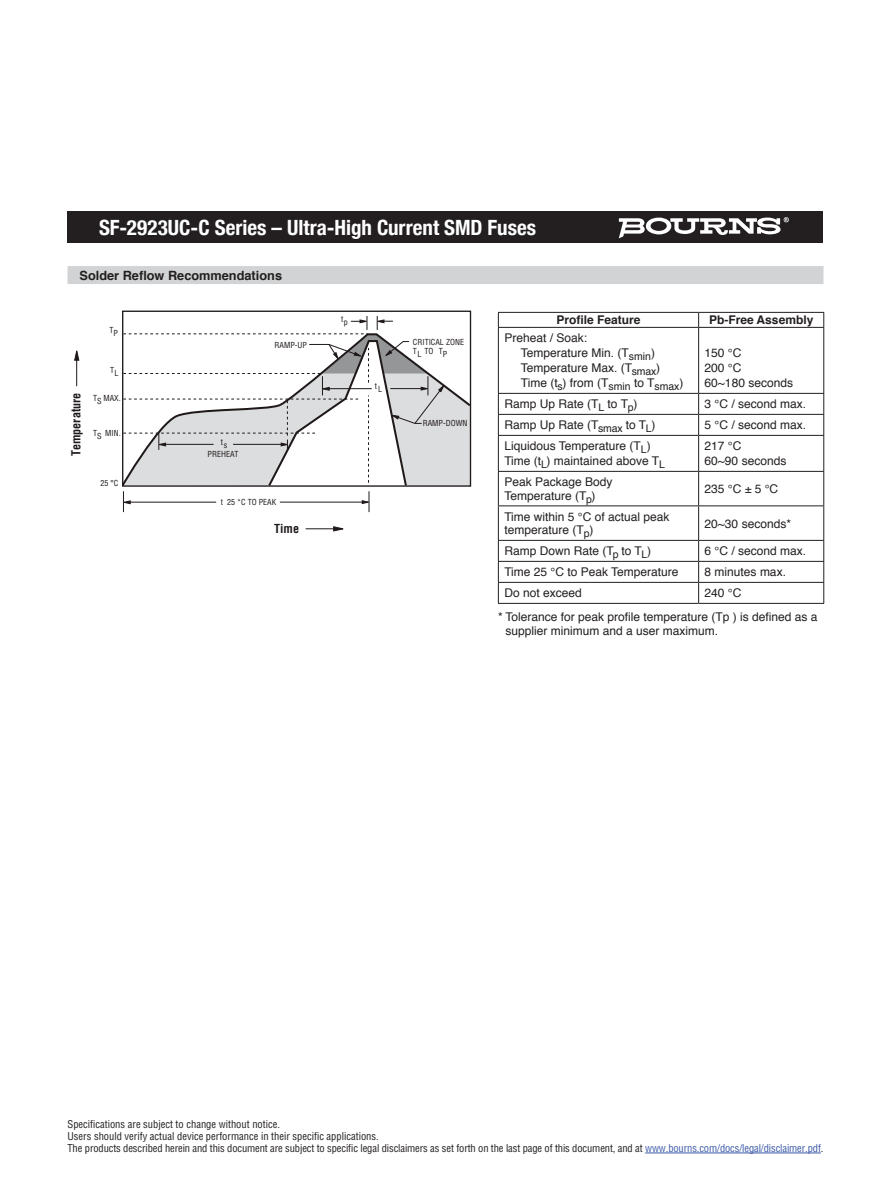
<style>
.page{position:relative;width:891px;height:1188px;background:#fff}
.page>*{position:absolute;margin:0;border:0;box-sizing:border-box;transform-origin:0 0}
.t1{font:700 condensed 21px "Helvetica Neue";color:#fff}
.t2{font:700 12.75px "Helvetica";color:#231f20}
.t3{font:700 condensed 12.15px "Helvetica";color:#1f191a}
.t4{font:12px/15px "Helvetica";color:#231f20}
.t5{font:700 12px "Helvetica";color:#231f20}
.t6{font:condensed 10.5px/12px "Helvetica";letter-spacing:-.01em;color:#231f20}
.t7{font:condensed 8.1px/10.9px "Helvetica";color:#1f191a;text-align:center}
.s1{color:#3d5aa8}
</style>
<div class="page">
<div style="left:68px;top:266px;width:756px;height:18px;background:#d1d3d4"></div>
<hr style="left:498px;top:312px;width:201px;height:1px;background:#231f20">
<svg style="left:498px;top:313px;width:1px;height:14px"></svg>
<hr style="left:699px;top:312px;width:125px;height:1px;background:#231f20">
<svg style="left:698px;top:313px;width:1px;height:14px"></svg>
<svg style="left:823px;top:313px;width:1px;height:14px"></svg>
<hr style="left:498px;top:327px;width:201px;height:1px;background:#231f20">
<hr style="left:498px;top:328px;width:1px;height:65px;background:#231f20">
<hr style="left:699px;top:327px;width:125px;height:1px;background:#231f20">
<hr style="left:698px;top:328px;width:1px;height:65px;background:#231f20">
<hr style="left:823px;top:328px;width:1px;height:65px;background:#231f20">
<hr style="left:498px;top:393px;width:201px;height:1px;background:#231f20">
<hr style="left:699px;top:393px;width:125px;height:1px;background:#231f20">
<hr style="left:498px;top:414px;width:201px;height:1px;background:#231f20">
<svg style="left:498px;top:394px;width:1px;height:41px"></svg>
<hr style="left:699px;top:414px;width:125px;height:1px;background:#231f20">
<svg style="left:698px;top:394px;width:1px;height:41px"></svg>
<svg style="left:823px;top:394px;width:1px;height:41px"></svg>
<hr style="left:498px;top:435px;width:201px;height:1px;background:#231f20">
<hr style="left:498px;top:436px;width:1px;height:35px;background:#231f20">
<hr style="left:699px;top:435px;width:125px;height:1px;background:#231f20">
<hr style="left:698px;top:436px;width:1px;height:35px;background:#231f20">
<hr style="left:823px;top:436px;width:1px;height:35px;background:#231f20">
<hr style="left:498px;top:471px;width:201px;height:1px;background:#231f20">
<hr style="left:498px;top:472px;width:1px;height:34px;background:#231f20">
<hr style="left:699px;top:471px;width:125px;height:1px;background:#231f20">
<hr style="left:698px;top:472px;width:1px;height:34px;background:#231f20">
<hr style="left:823px;top:472px;width:1px;height:34px;background:#231f20">
<hr style="left:498px;top:506px;width:201px;height:1px;background:#231f20">
<hr style="left:498px;top:506px;width:1px;height:34px;background:#231f20">
<hr style="left:699px;top:506px;width:125px;height:1px;background:#231f20">
<hr style="left:698px;top:506px;width:1px;height:34px;background:#231f20">
<hr style="left:823px;top:506px;width:1px;height:34px;background:#231f20">
<hr style="left:498px;top:540px;width:201px;height:1px;background:#231f20">
<hr style="left:699px;top:540px;width:125px;height:1px;background:#231f20">
<hr style="left:498px;top:561px;width:201px;height:1px;background:#231f20">
<hr style="left:699px;top:561px;width:125px;height:1px;background:#231f20">
<hr style="left:498px;top:582px;width:201px;height:1px;background:#231f20">
<svg style="left:498px;top:541px;width:1px;height:62px"></svg>
<hr style="left:699px;top:582px;width:125px;height:1px;background:#231f20">
<svg style="left:698px;top:541px;width:1px;height:62px"></svg>
<svg style="left:823px;top:541px;width:1px;height:62px"></svg>
<hr style="left:498px;top:603px;width:201px;height:1px;background:#231f20">
<hr style="left:699px;top:603px;width:125px;height:1px;background:#231f20">
<svg style="left:445px;top:332px;width:27px;height:155px"></svg>
<svg style="left:74px;top:350px;width:5px;height:11px"></svg>
<hr style="left:76px;top:352px;width:1px;height:34px;background:#1f191a">
<svg style="left:333px;top:526px;width:11px;height:6px"></svg>
<hr style="left:306px;top:528px;width:36px;height:1px;background:#1f191a">
<svg style="left:122px;top:316px;width:323px;height:196px"></svg>
<div style="left:68px;top:212px;width:756px;height:31px;background:#231f20"></div>
<svg style="left:619px;top:217px;width:170px;height:21px"></svg>
<hr style="left:645px;top:1153px;width:176px;height:1px;background:#3d5aa8">
<h1 class="t1" style="left:99px;top:210px;width:439px">SF-2923UC-C Series – Ultra-High Current SMD Fuses</h1>
<p class="t2" style="left:80px;top:265px;width:204px">Solder Reflow Recommendations</p>
<p class="t3" style="left:69px;top:456px;width:65px;rotate:-90deg">Temperature</p>
<p class="t7" style="left:109px;top:326px;width:10px">TP</p>
<p class="t7" style="left:110px;top:366px;width:10px">TL</p>
<p class="t7" style="left:93px;top:393px;width:29px">T MAX.</p>
<p class="t7" style="left:97px;top:396px;width:6px">S</p>
<p class="t7" style="left:93px;top:427px;width:29px">T MIN.</p>
<p class="t7" style="left:97px;top:430px;width:6px">S</p>
<p class="t7" style="left:100px;top:477px;width:19px">25 °C</p>
<p class="t7" style="left:208px;top:438px;width:33px">ts<br>PREHEAT</p>
<p class="t7" style="left:275px;top:339px;width:34px">RAMP-UP</p>
<p class="t7" style="left:221px;top:497px;width:57px">t 25 *C TO PEAK</p>
<p class="t3" style="left:274px;top:521px;width:26px">Time</p>
<p class="t7" style="left:341px;top:315px;width:8px">tp</p>
<p class="t7" style="left:375px;top:382px;width:9px">tL</p>
<p class="t7" style="left:413px;top:336px;width:53px">CRITICAL ZONE</p>
<p class="t7" style="left:413px;top:346px;width:22px">T TO</p>
<p class="t7" style="left:417px;top:348px;width:6px">L</p>
<p class="t7" style="left:439px;top:347px;width:10px">TP</p>
<p class="t7" style="left:423px;top:417px;width:46px">RAMP-DOWN</p>
<p class="t5" style="left:556px;top:310px;width:86px">Profile Feature</p>
<p class="t5" style="left:709px;top:310px;width:106px">Pb-Free Assembly</p>
<p class="t4" style="left:521px;top:331px;width:164px;text-indent:-16px">Preheat / Soak:<br>Temperature Min. (T<sub>smin</sub>)<br>Temperature Max. (T<sub>smax</sub>)<br>Time (t<sub>s</sub>) from (T<sub>smin</sub> to T<sub>smax</sub>)</p>
<p class="t4" style="left:705px;top:346px;width:90px">150 °C<br>200 °C<br>60~180 seconds</p>
<p class="t4" style="left:504px;top:397px;width:135px">Ramp Up Rate (T<sub>L</sub> to T<sub>p</sub>)</p>
<p class="t4" style="left:705px;top:397px;width:103px">3 °C / second max.</p>
<p class="t4" style="left:504px;top:418px;width:153px">Ramp Up Rate (T<sub>smax</sub> to T<sub>L</sub>)</p>
<p class="t4" style="left:705px;top:418px;width:103px">5 °C / second max.</p>
<p class="t4" style="left:504px;top:439px;width:162px">Liquidous Temperature (T<sub>L</sub>)<br>Time (t<sub>L</sub>) maintained above T<sub>L</sub></p>
<p class="t4" style="left:705px;top:439px;width:83px">217 °C<br>60~90 seconds</p>
<p class="t4" style="left:504px;top:476px;width:110px;line-height:13.5px">Peak Package Body<br>Temperature (T<sub>p</sub>)</p>
<p class="t4" style="left:705px;top:482px;width:75px">235 °C ± 5 °C</p>
<p class="t4" style="left:504px;top:510px;width:167px;line-height:13.5px">Time within 5 °C of actual peak temperature (T<sub>p</sub>)</p>
<p class="t4" style="left:705px;top:516px;width:88px">20~30 seconds*</p>
<p class="t4" style="left:504px;top:544px;width:148px">Ramp Down Rate (T<sub>p</sub> to T<sub>L</sub>)</p>
<p class="t4" style="left:705px;top:544px;width:103px">6 °C / second max.</p>
<p class="t4" style="left:504px;top:565px;width:176px">Time 25 °C to Peak Temperature</p>
<p class="t4" style="left:705px;top:565px;width:83px">8 minutes max.</p>
<p class="t4" style="left:504px;top:586px;width:79px">Do not exceed</p>
<p class="t4" style="left:705px;top:586px;width:38px">240 °C</p>
<p class="t4" style="left:506px;top:610px;width:314px;line-height:14.4px;text-indent:-8px">* Tolerance for peak profile temperature (Tp ) is defined as a supplier minimum and a user maximum.</p>
<p class="t6" style="left:68px;top:1118px;width:757px">Specifications are subject to change without notice.<br>Users should verify actual device performance in their specific applications.<br>The products described herein and this document are subject to specific legal disclaimers as set forth on the last page of this document, and at <span class="s1">www.bourns.com/docs/legal/disclaimer.pdf</span>.</p>
</div>
